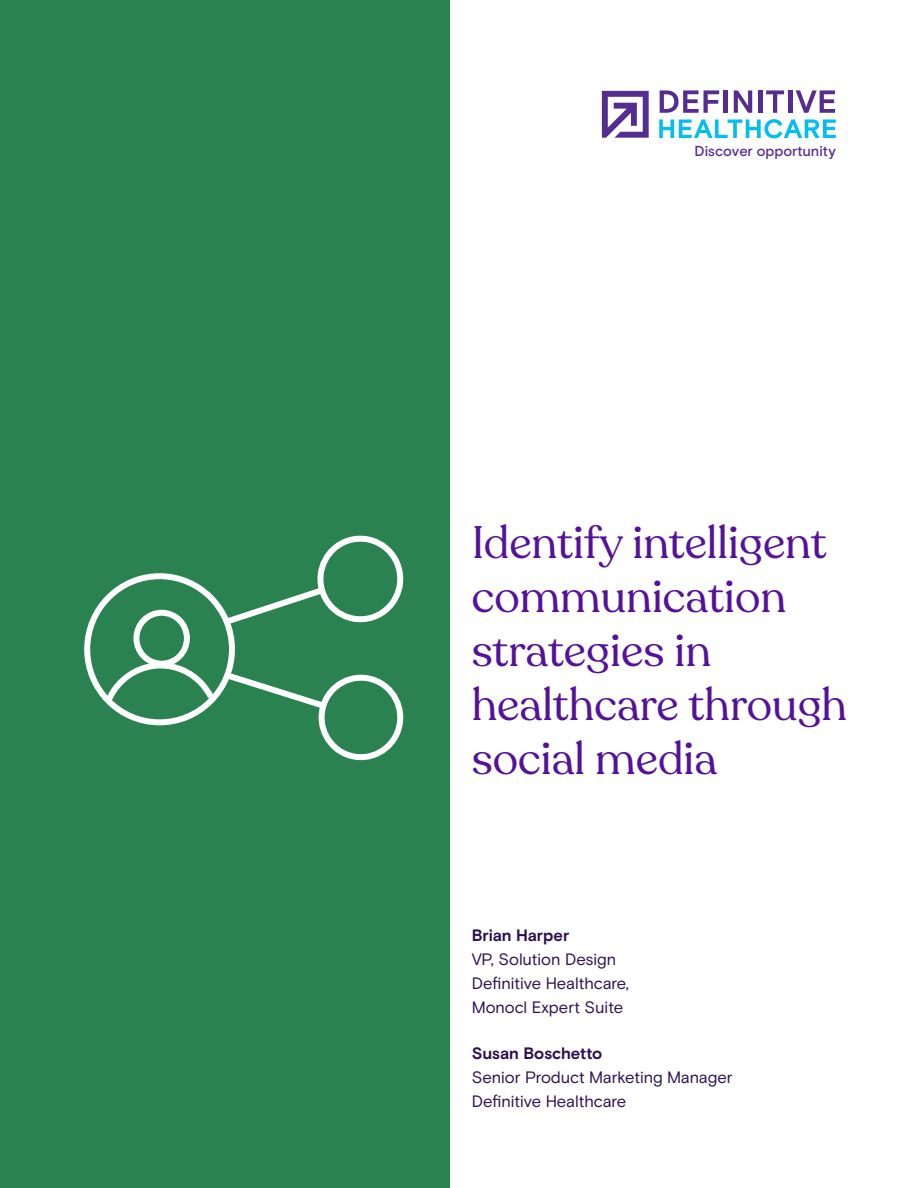
<style>
.page{position:relative;width:918px;height:1188px;background:#fff}
.page>*{position:absolute;margin:0;border:0;box-sizing:border-box;transform-origin:0 0}
.t1{font:45px/54px "Recoleta";color:#541299}
.t2{font:16.5px/24px "Basis Grotesque";color:#2b0f4f}
.t3{font:700 16.5px "Basis Grotesque";letter-spacing:-.01em;color:#2b0f4f}
.t4{font:500 14.55px "Basis Grotesque";letter-spacing:-.005em;color:#552d90}
</style>
<div class="page">
<div style="left:0;top:0;width:450px;height:1188px;background:#29824f"></div>
<div style="left:133px;top:610px;width:57px;height:57px;border:6px solid #fff;border-radius:50%"></div>
<svg style="left:101px;top:659px;width:303px;height:102px"></svg>
<svg style="left:221px;top:535px;width:183px;height:94px"></svg>
<div style="left:84px;top:573px;width:151px;height:153px;border:6px solid #fff;border-radius:50%"></div>
<svg style="left:660px;top:90px;width:59px;height:23px"></svg>
<hr style="left:724px;top:90px;width:4px;height:23px;background:#552d90">
<svg style="left:734px;top:90px;width:18px;height:23px"></svg>
<hr style="left:758px;top:90px;width:4px;height:23px;background:#552d90">
<svg style="left:766px;top:90px;width:18px;height:23px"></svg>
<hr style="left:788px;top:90px;width:4px;height:23px;background:#552d90">
<svg style="left:796px;top:90px;width:39px;height:23px"></svg>
<svg style="left:659px;top:119px;width:177px;height:19px"></svg>
<svg style="left:602px;top:91px;width:47px;height:47px"></svg>
<p class="t4" style="left:695px;top:143px;width:143px">Discover opportunity</p>
<h1 class="t1" style="left:472px;top:516px;width:377px">Identify intelligent communication strategies in healthcare through social media</h1>
<p class="t3" style="left:472px;top:925px;width:99px">Brian Harper</p>
<p class="t2" style="left:472px;top:947px;width:159px">VP, Solution Design<br>Definitive Healthcare,<br>Monocl Expert Suite</p>
<p class="t3" style="left:472px;top:1044px;width:132px">Susan Boschetto</p>
<p class="t2" style="left:472px;top:1066px;width:262px">Senior Product Marketing Manager<br>Definitive Healthcare</p>
</div>
